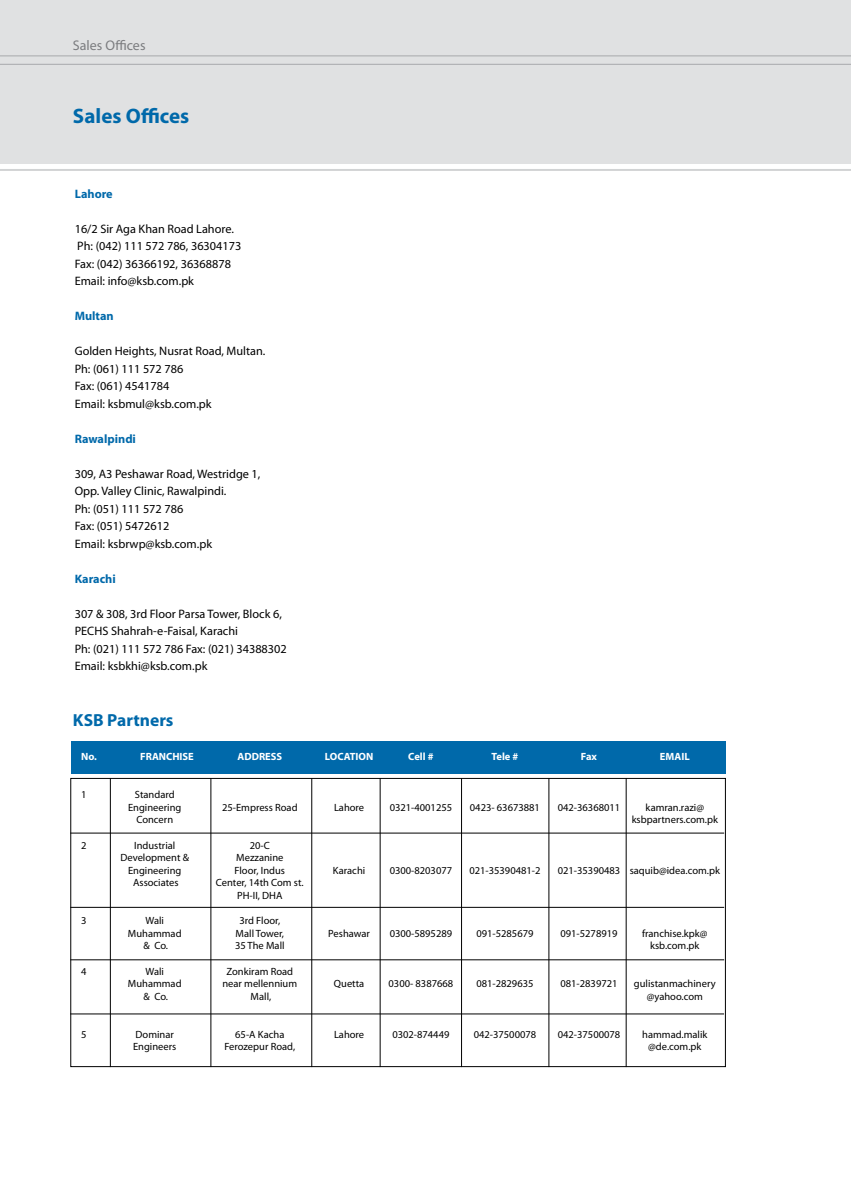
<style>
.page{position:relative;width:851px;height:1197px;background:#fff}
.page>*{position:absolute;margin:0;border:0;box-sizing:border-box;transform-origin:0 0}
.t1{font:700 21px "Myriad Pro";color:#0069aa}
.t2{font:700 17.5px "Myriad Pro";color:#0069aa}
.t3{font:14px "Myriad Pro";color:#7b7c7f}
.t4{font:12.25px/17.5px "Myriad Pro";color:#000}
.t5{font:700 12.25px "Myriad Pro";color:#0069aa}
.t6{font:10.5px/12.6px "Myriad Pro";color:#000;text-align:center}
.t7{font:700 10.5px "Myriad Pro";color:#fff}
</style>
<div class="page">
<div style="left:0;top:0;width:850px;height:164px;background:#e0e1e2"></div>
<hr style="left:0;top:55px;width:850px;height:1px;background:#a7a9ac">
<hr style="left:0;top:64px;width:850px;height:1px;background:#a7a9ac">
<hr style="left:0;top:169px;width:850px;height:2px;background:#d1d3d4">
<div style="left:71px;top:741px;width:654px;height:33px;background:#0069aa"></div>
<hr style="left:110px;top:778px;width:1px;height:289px;background:#000">
<hr style="left:210px;top:778px;width:1px;height:289px;background:#000">
<hr style="left:311px;top:778px;width:1px;height:289px;background:#000">
<hr style="left:379px;top:778px;width:1px;height:289px;background:#000">
<hr style="left:461px;top:778px;width:1px;height:289px;background:#000">
<hr style="left:548px;top:778px;width:1px;height:289px;background:#000">
<hr style="left:625px;top:778px;width:1px;height:289px;background:#000">
<hr style="left:70px;top:833px;width:654px;height:1px;background:#000">
<hr style="left:70px;top:907px;width:654px;height:1px;background:#000">
<hr style="left:70px;top:959px;width:654px;height:1px;background:#000">
<hr style="left:70px;top:1014px;width:654px;height:1px;background:#000">
<h3 class="t3" style="left:73px;top:36px;width:74px">Sales Offices</h3>
<h1 class="t1" style="left:73px;top:102px;width:118px">Sales Offices</h1>
<p class="t5" style="left:75px;top:186px;width:40px">Lahore</p>
<p class="t4" style="left:75px;top:220px;width:168px">16/2 Sir Aga Khan Road Lahore.<br>Ph: (042) 111 572 786, 36304173<br>Fax: (042) 36366192, 36368878<br>Email: info@ksb.com.pk</p>
<p class="t5" style="left:75px;top:308px;width:41px">Multan</p>
<p class="t4" style="left:75px;top:342px;width:192px">Golden Heights, Nusrat Road, Multan.<br>Ph: (061) 111 572 786<br>Fax: (061) 4541784<br>Email: ksbmul@ksb.com.pk</p>
<p class="t5" style="left:75px;top:431px;width:63px">Rawalpindi</p>
<p class="t4" style="left:75px;top:465px;width:187px">309, A3 Peshawar Road, Westridge 1,<br>Opp. Valley Clinic, Rawalpindi.<br>Ph: (051) 111 572 786<br>Fax: (051) 5472612<br>Email: ksbrwp@ksb.com.pk</p>
<p class="t5" style="left:75px;top:571px;width:43px">Karachi</p>
<p class="t4" style="left:75px;top:605px;width:213px">307 &amp; 308, 3rd Floor Parsa Tower, Block 6, PECHS Shahrah-e-Faisal, Karachi<br>Ph: (021) 111 572 786 Fax: (021) 34388302<br>Email: ksbkhi@ksb.com.pk</p>
<h2 class="t2" style="left:73px;top:709px;width:102px">KSB Partners</h2>
<p class="t7" style="left:81px;top:750px;width:31px">No. FRAN</p>
<p class="t7" style="left:166px;top:750px;width:16px">CHISEADDRESS</p>
<p class="t7" style="left:325px;top:750px;width:25px">LOCATION</p>
<p class="t7" style="left:408px;top:750px;width:27px">Cell #</p>
<p class="t7" style="left:491px;top:750px;width:28px">Tele #</p>
<p class="t7" style="left:581px;top:750px;width:18px">Fax</p>
<p class="t7" style="left:660px;top:750px;width:6px">EMAI</p>
<p class="t7" style="left:684px;top:750px;width:7px">L</p>
<p class="t6" style="left:81px;top:788px;width:7px">1</p>
<p class="t6" style="left:128px;top:788px;width:55px">Standard<br>Engineering</p>
<p class="t6" style="left:222px;top:801px;width:77px">25-Empress Road</p>
<p class="t6" style="left:334px;top:801px;width:32px">Lahore</p>
<p class="t6" style="left:389px;top:801px;width:64px">0321-4001255</p>
<p class="t6" style="left:470px;top:801px;width:72px">0423- 63673881</p>
<p class="t6" style="left:557px;top:801px;width:64px">042-36368011</p>
<p class="t6" style="left:645px;top:801px;width:60px">kamran.razi@</p>
<p class="t6" style="left:136px;top:814px;width:38px">Concern</p>
<p class="t6" style="left:631px;top:814px;width:88px">ksbpartners.com.pk</p>
<p class="t6" style="left:81px;top:839px;width:7px">2</p>
<p class="t6" style="left:134px;top:839px;width:43px">Industrial</p>
<p class="t6" style="left:250px;top:839px;width:22px">20-C</p>
<p class="t6" style="left:120px;top:851px;width:70px">Development &amp;</p>
<p class="t6" style="left:236px;top:851px;width:49px">Mezzanine</p>
<p class="t6" style="left:128px;top:864px;width:55px">Engineering</p>
<p class="t6" style="left:234px;top:864px;width:52px">Floor, Indus</p>
<p class="t6" style="left:333px;top:864px;width:34px">Karachi</p>
<p class="t6" style="left:389px;top:864px;width:64px">0300-8203077</p>
<p class="t6" style="left:469px;top:864px;width:73px">021-35390481-2</p>
<p class="t6" style="left:557px;top:864px;width:164px">021-35390483 saquib@idea.com.pk</p>
<p class="t6" style="left:133px;top:877px;width:47px">Associates</p>
<p class="t6" style="left:216px;top:877px;width:89px">Center, 14th Com st.<br>PH-II, DHA</p>
<p class="t6" style="left:81px;top:914px;width:7px">3</p>
<p class="t6" style="left:145px;top:914px;width:20px">Wali</p>
<p class="t6" style="left:239px;top:914px;width:42px">3rd Floor,</p>
<p class="t6" style="left:128px;top:927px;width:55px">Muhammad</p>
<p class="t6" style="left:235px;top:927px;width:50px">Mall Tower,</p>
<p class="t6" style="left:328px;top:927px;width:43px">Peshawar</p>
<p class="t6" style="left:389px;top:927px;width:64px">0300-5895289</p>
<p class="t6" style="left:476px;top:927px;width:59px">091-5285679</p>
<p class="t6" style="left:560px;top:927px;width:59px">091-5278919</p>
<p class="t6" style="left:642px;top:927px;width:67px">franchise.kpk@</p>
<p class="t6" style="left:144px;top:940px;width:26px">&amp; Co.</p>
<p class="t6" style="left:235px;top:940px;width:51px">35 The Mall</p>
<p class="t6" style="left:650px;top:940px;width:51px">ksb.com.pk</p>
<p class="t6" style="left:81px;top:965px;width:7px">4</p>
<p class="t6" style="left:145px;top:965px;width:20px">Wali</p>
<p class="t6" style="left:226px;top:965px;width:68px">Zonkiram Road</p>
<p class="t6" style="left:128px;top:977px;width:55px">Muhammad</p>
<p class="t6" style="left:222px;top:977px;width:76px">near mellennium</p>
<p class="t6" style="left:334px;top:977px;width:32px">Quetta</p>
<p class="t6" style="left:388px;top:977px;width:66px">0300- 8387668</p>
<p class="t6" style="left:476px;top:977px;width:59px">081-2829635</p>
<p class="t6" style="left:560px;top:977px;width:59px">081-2839721</p>
<p class="t6" style="left:634px;top:977px;width:83px">gulistanmachinery</p>
<p class="t6" style="left:144px;top:990px;width:26px">&amp; Co.</p>
<p class="t6" style="left:251px;top:990px;width:22px">Mall,</p>
<p class="t6" style="left:646px;top:990px;width:58px">@yahoo.com</p>
<p class="t6" style="left:81px;top:1028px;width:7px">5</p>
<p class="t6" style="left:136px;top:1028px;width:40px">Dominar</p>
<p class="t6" style="left:235px;top:1028px;width:51px">65-A Kacha</p>
<p class="t6" style="left:334px;top:1028px;width:32px">Lahore</p>
<p class="t6" style="left:392px;top:1028px;width:59px">0302-874449</p>
<p class="t6" style="left:473px;top:1028px;width:64px">042-37500078</p>
<p class="t6" style="left:557px;top:1028px;width:64px">042-37500078</p>
<p class="t6" style="left:642px;top:1028px;width:67px">hammad.malik</p>
<p class="t6" style="left:133px;top:1040px;width:45px">Engineers</p>
<p class="t6" style="left:224px;top:1040px;width:72px">Ferozepur Road,</p>
<p class="t6" style="left:648px;top:1040px;width:55px">@de.com.pk</p>
</div>
